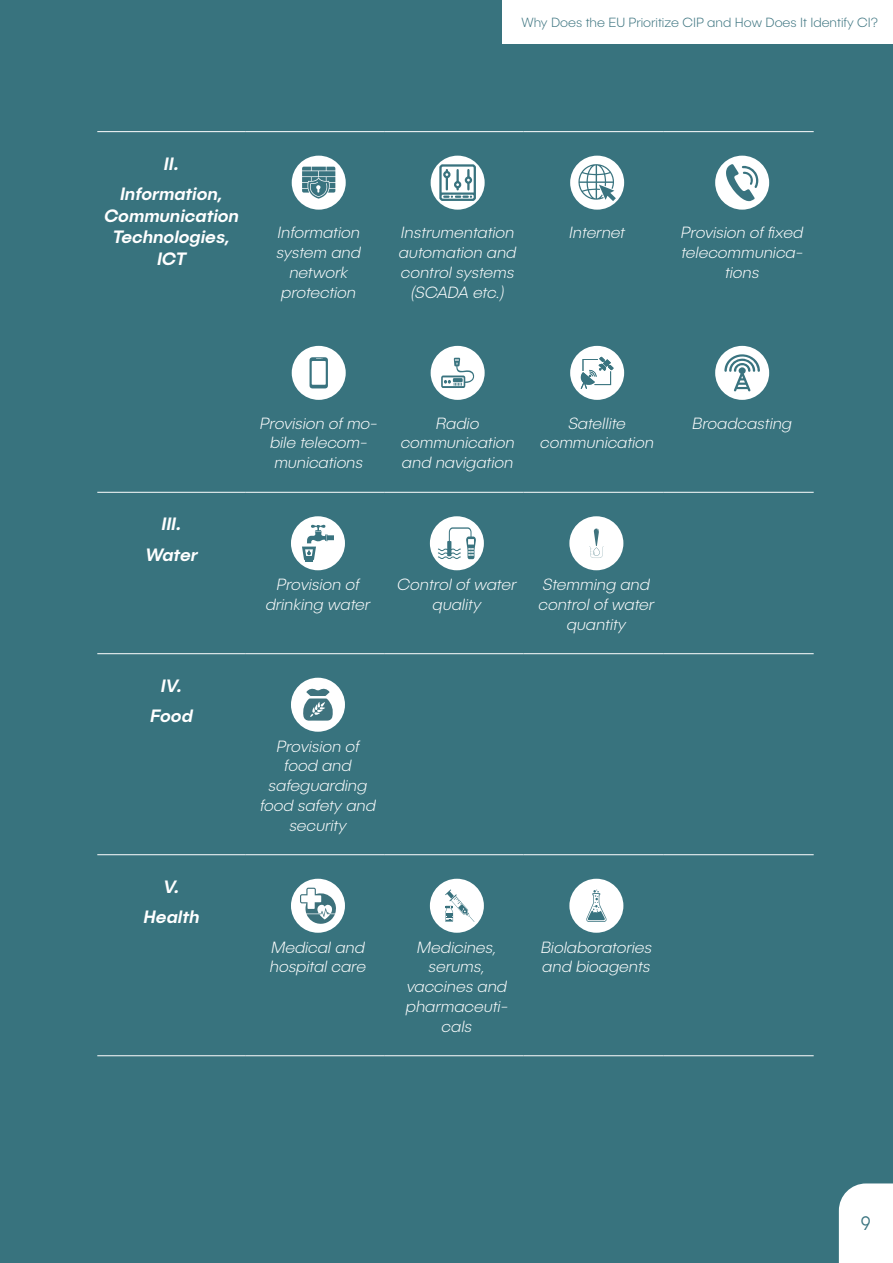
<style>
.page{position:relative;width:893px;height:1263px;background:#38737e}
.page>*{position:absolute;margin:0;border:0;box-sizing:border-box;transform-origin:0 0}
.t1{font:300 19.8px "Publica Sans";color:#39737f;scale:.83 1}
.t2{font:italic 500 18px/21.6px "Publica Sans";color:#fff;text-align:center}
.t3{font:italic 300 16.5px/19.8px "Publica Sans Untra";color:#fff;text-align:center}
.t4{font:200 13.5px "Publica Sans";color:#3b737f}
</style>
<div class="page">
<hr style="left:97px;top:131px;width:149px;height:1px;background:#fff">
<hr style="left:246px;top:131px;width:138px;height:1px;background:#fff">
<hr style="left:384px;top:131px;width:140px;height:1px;background:#fff">
<hr style="left:524px;top:131px;width:139px;height:1px;background:#fff">
<hr style="left:663px;top:131px;width:151px;height:1px;background:#fff">
<hr style="left:97px;top:492px;width:149px;height:1px;background:#fff">
<hr style="left:246px;top:492px;width:138px;height:1px;background:#fff">
<hr style="left:384px;top:492px;width:140px;height:1px;background:#fff">
<hr style="left:524px;top:492px;width:139px;height:1px;background:#fff">
<hr style="left:663px;top:492px;width:151px;height:1px;background:#fff">
<hr style="left:97px;top:653px;width:149px;height:1px;background:#fff">
<hr style="left:246px;top:653px;width:138px;height:1px;background:#fff">
<hr style="left:384px;top:653px;width:140px;height:1px;background:#fff">
<hr style="left:524px;top:653px;width:139px;height:1px;background:#fff">
<hr style="left:663px;top:653px;width:151px;height:1px;background:#fff">
<hr style="left:97px;top:854px;width:149px;height:1px;background:#fff">
<hr style="left:246px;top:854px;width:138px;height:1px;background:#fff">
<hr style="left:384px;top:854px;width:140px;height:1px;background:#fff">
<hr style="left:524px;top:854px;width:139px;height:1px;background:#fff">
<hr style="left:663px;top:854px;width:151px;height:1px;background:#fff">
<hr style="left:97px;top:1055px;width:149px;height:1px;background:#fff">
<hr style="left:246px;top:1055px;width:138px;height:1px;background:#fff">
<hr style="left:384px;top:1055px;width:140px;height:1px;background:#fff">
<hr style="left:524px;top:1055px;width:139px;height:1px;background:#fff">
<hr style="left:663px;top:1055px;width:151px;height:1px;background:#fff">
<div style="left:292px;top:156px;width:54px;height:54px;background:#fff;border-radius:50%"></div>
<svg style="left:302px;top:167px;width:33px;height:32px"></svg>
<div style="left:431px;top:156px;width:54px;height:54px;background:#fff;border-radius:50%"></div>
<svg style="left:439px;top:164px;width:37px;height:37px"></svg>
<div style="left:570px;top:156px;width:54px;height:54px;background:#fff;border-radius:50%"></div>
<svg style="left:577px;top:162px;width:39px;height:39px"></svg>
<div style="left:715px;top:156px;width:54px;height:54px;background:#fff;border-radius:50%"></div>
<svg style="left:726px;top:164px;width:32px;height:37px"></svg>
<div style="left:292px;top:346px;width:54px;height:54px;background:#fff;border-radius:50%"></div>
<svg style="left:310px;top:357px;width:18px;height:31px"></svg>
<div style="left:431px;top:346px;width:54px;height:54px;background:#fff;border-radius:50%"></div>
<svg style="left:441px;top:358px;width:33px;height:30px"></svg>
<div style="left:570px;top:346px;width:54px;height:54px;background:#fff;border-radius:50%"></div>
<svg style="left:581px;top:357px;width:33px;height:32px"></svg>
<div style="left:715px;top:346px;width:54px;height:54px;background:#fff;border-radius:50%"></div>
<svg style="left:724px;top:354px;width:36px;height:37px"></svg>
<div style="left:291px;top:516px;width:54px;height:54px;background:#fff;border-radius:50%"></div>
<svg style="left:302px;top:525px;width:32px;height:37px"></svg>
<div style="left:430px;top:516px;width:54px;height:54px;background:#fff;border-radius:50%"></div>
<svg style="left:438px;top:527px;width:38px;height:32px"></svg>
<div style="left:569px;top:516px;width:54px;height:54px;background:#fff;border-radius:50%"></div>
<svg style="left:589px;top:528px;width:15px;height:30px"></svg>
<div style="left:291px;top:678px;width:54px;height:54px;background:#fff;border-radius:50%"></div>
<svg style="left:303px;top:688px;width:30px;height:33px"></svg>
<div style="left:291px;top:879px;width:54px;height:54px;background:#fff;border-radius:50%"></div>
<svg style="left:300px;top:888px;width:36px;height:36px"></svg>
<div style="left:430px;top:879px;width:54px;height:54px;background:#fff;border-radius:50%"></div>
<svg style="left:445px;top:889px;width:30px;height:33px"></svg>
<div style="left:569px;top:879px;width:54px;height:54px;background:#fff;border-radius:50%"></div>
<svg style="left:586px;top:889px;width:20px;height:33px"></svg>
<div style="left:839px;top:1183px;width:54px;height:80px;background:#fff"></div>
<div style="left:502px;top:0;width:391px;height:44px;background:#fff"></div>
<p class="t4" style="left:521px;top:14px;width:358px">Why Does the EU Prioritize CIP and How Does It Identify CI?</p>
<p class="t2" style="left:164px;top:152px;width:17px">II.</p>
<p class="t2" style="left:104px;top:182px;width:137px">Information,<br>Communication<br>Technologies,<br>ICT</p>
<p class="t3" style="left:277px;top:223px;width:86px">Information system and network protection</p>
<p class="t3" style="left:399px;top:223px;width:119px">Instrumentation automation and control systems (SCADA etc.)</p>
<p class="t3" style="left:569px;top:223px;width:57px">Internet</p>
<p class="t3" style="left:681px;top:223px;width:124px">Provision of fixed telecommunica&shy;tions</p>
<p class="t2" style="left:161px;top:512px;width:22px">III.</p>
<p class="t2" style="left:145px;top:543px;width:54px">Water</p>
<p class="t2" style="left:161px;top:674px;width:23px">IV.</p>
<p class="t2" style="left:150px;top:704px;width:44px">Food</p>
<p class="t2" style="left:163px;top:875px;width:18px">V.</p>
<p class="t2" style="left:144px;top:905px;width:57px">Health</p>
<p class="t3" style="left:260px;top:413px;width:119px">Provision of mo&shy;bile telecom&shy;munications</p>
<p class="t3" style="left:401px;top:413px;width:115px">Radio communication and navigation</p>
<p class="t3" style="left:540px;top:413px;width:115px">Satellite communication</p>
<p class="t3" style="left:692px;top:413px;width:101px">Broadcasting</p>
<p class="t3" style="left:266px;top:574px;width:106px">Provision of drinking water</p>
<p class="t3" style="left:397px;top:574px;width:121px">Control of water quality</p>
<p class="t3" style="left:538px;top:574px;width:117px">Stemming and control of water quantity</p>
<p class="t3" style="left:260px;top:736px;width:117px">Provision of food and safeguarding food safety and security</p>
<p class="t3" style="left:270px;top:937px;width:98px;text-align:left">Medical and hospital care</p>
<p class="t3" style="left:417px;top:937px;width:81px">Medicines,</p>
<p class="t3" style="left:429px;top:956px;width:58px">serums,</p>
<p class="t3" style="left:406px;top:976px;width:103px">vaccines and pharmaceuti&shy;cals</p>
<p class="t3" style="left:541px;top:937px;width:113px;text-align:left">Biolaboratories and bioagents</p>
<p class="t1" style="left:861px;top:1210px;width:13px">9</p>
</div>
